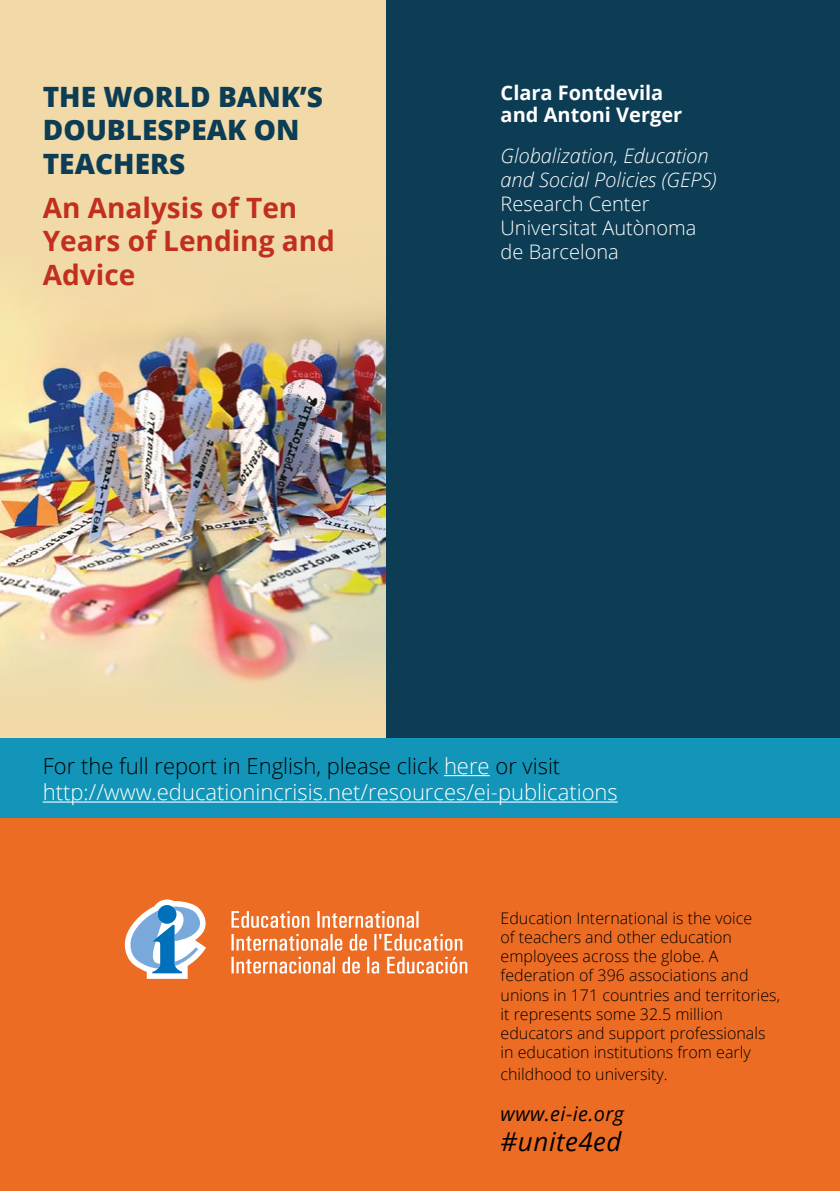
<style>
.page{position:relative;width:840px;height:1191px;background:#fff}
.page>*{position:absolute;margin:0;border:0;box-sizing:border-box;transform-origin:0 0}
.t1{font:700 28px/33.6px "Open Sans";color:#c12f1e}
.t2{font:800 28px/33.6px "Open Sans";color:#0d3d54}
.t3{font:italic 26px "Open Sans";letter-spacing:.02em;color:#000}
.t4{font:300 22px/26.4px "Open Sans";color:#fff}
.t5{font:italic 300 20px/24px "Open Sans";color:#fff}
.t6{font:700 20px/22px "Open Sans";color:#fff}
.t7{font:italic 20px "Open Sans";letter-spacing:.02em;color:#000}
.t8{font:300 16px/19.2px "Open Sans";color:#000}
.s1{font-style:normal}
.s2{color:#000}
</style>
<div class="page">
<div style="left:386px;top:0;width:453px;height:1191px;background:#0d3d54"></div>
<img style="left:0;top:478px;width:386px;height:168px">
<img style="left:0;top:0;width:386px;height:478px">
<svg style="left:0;top:646px;width:386px;height:92px;background:#ecd6aa"></svg>
<div style="left:0;top:743px;width:839px;height:448px;background:#ed6c24"></div>
<svg style="left:125px;top:899px;width:81px;height:80px"></svg>
<svg style="left:231px;top:911px;width:78px;height:17px"></svg>
<svg style="left:317px;top:911px;width:101px;height:17px"></svg>
<svg style="left:231px;top:934px;width:111px;height:16px"></svg>
<svg style="left:349px;top:934px;width:18px;height:16px"></svg>
<svg style="left:374px;top:934px;width:88px;height:16px"></svg>
<svg style="left:231px;top:956px;width:104px;height:17px"></svg>
<svg style="left:342px;top:956px;width:17px;height:17px"></svg>
<svg style="left:367px;top:956px;width:12px;height:17px"></svg>
<svg style="left:387px;top:956px;width:80px;height:17px"></svg>
<div style="left:0;top:738px;width:839px;height:80px;background:#1395b9"></div>
<hr style="left:444px;top:775px;width:45px;height:1px;background:#fff">
<hr style="left:43px;top:801px;width:574px;height:1px;background:#fff">
<p class="t2" style="left:43px;top:78px;width:282px">THE WORLD BANK’S<br>DOUBLESPEAK ON<br>TEACHERS</p>
<p class="t1" style="left:43px;top:190px;width:293px">An Analysis of Ten<br>Years of Lending and<br>Advice</p>
<p class="t6" style="left:500px;top:82px;width:183px">Clara Fontdevila and Antoni Verger</p>
<p class="t5" style="left:500px;top:143px;width:217px">Globalization, Education and Social Policies (GEPS)<br><span class="s1">Research Center<br>Universitat Autònoma de Barcelona</span></p>
<p class="t4" style="left:43px;top:752px;width:576px"><span class="s2">For the full report in English, please click</span> here <span class="s2">or visit </span>http://www.educationincrisis.net/resources/ei-publications</p>
<p class="t8" style="left:500px;top:908px;width:281px">Education International is the voice<br>of teachers and other education employees across the globe. A federation of 396 associations and unions in 171 countries and territories, it represents some 32.5 million educators and support professionals in education institutions from early</p>
<p class="t8" style="left:500px;top:1064px;width:168px">childhood to university.</p>
<p class="t7" style="left:500px;top:1100px;width:125px">www.ei-ie.org</p>
<p class="t3" style="left:500px;top:1124px;width:122px">#unite4ed</p>
</div>
